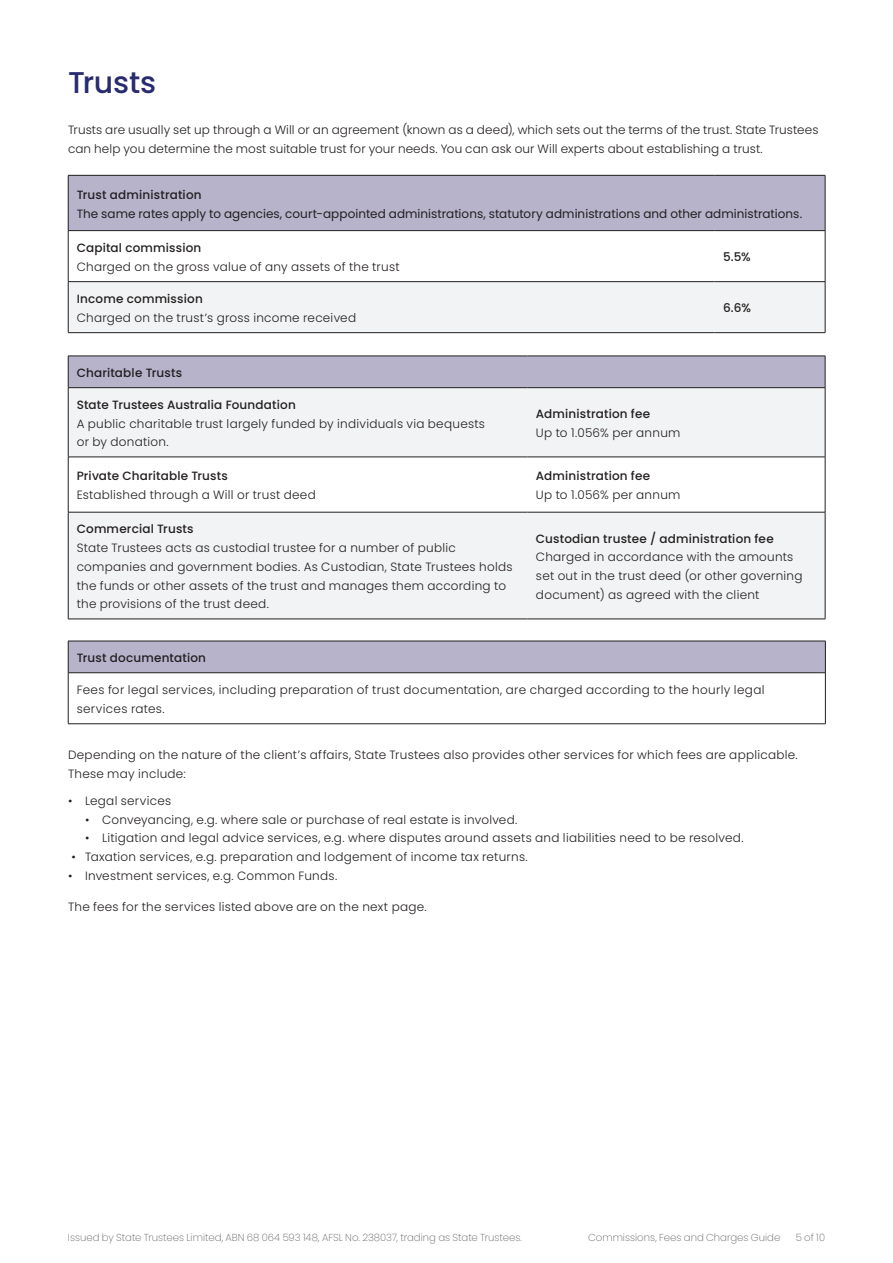
<style>
.page{position:relative;width:893px;height:1263px;background:#fff}
.page>*{position:absolute;margin:0;border:0;box-sizing:border-box;transform-origin:0 0}
.Headers{font:500 30px "Poppins";letter-spacing:-.005em;color:#282c6f}
.Body_Copy{font:300 12px/18.8px "Poppins";letter-spacing:.02em;color:#231f20}
.Body_Copy-2{font:12px/18.8px "Poppins";letter-spacing:.005em;color:#231f20}
.Body_Copy-3{font:500 12px "Poppins";letter-spacing:.015em;color:#231f20}
.t1{font:200 10.2px "Poppins";color:#636366}
.s1{font-weight:500}
</style>
<div class="page">
<div style="left:68px;top:175px;width:757px;height:56px;background:#b6b3cb"></div>
<svg style="left:69px;top:231px;width:756px;height:101px"></svg>
<hr style="left:68px;top:175px;width:647px;height:1px;background:#231f20">
<hr style="left:68px;top:175px;width:1px;height:55px;background:#231f20">
<hr style="left:715px;top:175px;width:110px;height:1px;background:#231f20">
<hr style="left:825px;top:175px;width:1px;height:55px;background:#231f20">
<hr style="left:68px;top:230px;width:647px;height:1px;background:#231f20">
<hr style="left:68px;top:231px;width:1px;height:50px;background:#231f20">
<hr style="left:715px;top:230px;width:110px;height:1px;background:#231f20">
<hr style="left:825px;top:231px;width:1px;height:50px;background:#231f20">
<hr style="left:68px;top:281px;width:647px;height:1px;background:#231f20">
<hr style="left:68px;top:282px;width:1px;height:50px;background:#231f20">
<hr style="left:715px;top:281px;width:110px;height:1px;background:#231f20">
<hr style="left:825px;top:282px;width:1px;height:50px;background:#231f20">
<hr style="left:68px;top:332px;width:647px;height:1px;background:#231f20">
<hr style="left:715px;top:332px;width:110px;height:1px;background:#231f20">
<div style="left:68px;top:641px;width:757px;height:32px;background:#b6b3cb"></div>
<hr style="left:68px;top:641px;width:753px;height:1px;background:#231f20">
<hr style="left:68px;top:641px;width:1px;height:32px;background:#231f20">
<hr style="left:825px;top:641px;width:1px;height:32px;background:#231f20">
<svg style="left:68px;top:672px;width:758px;height:52px"></svg>
<div style="left:68px;top:356px;width:757px;height:32px;background:#b6b3cb"></div>
<div style="left:69px;top:388px;width:756px;height:231px;background:#f2f3f4"></div>
<svg style="left:69px;top:458px;width:756px;height:54px"></svg>
<hr style="left:68px;top:356px;width:459px;height:1px;background:#231f20">
<hr style="left:68px;top:356px;width:1px;height:31px;background:#231f20">
<hr style="left:527px;top:356px;width:298px;height:1px;background:#231f20">
<hr style="left:825px;top:356px;width:1px;height:31px;background:#231f20">
<hr style="left:68px;top:387px;width:459px;height:1px;background:#231f20">
<hr style="left:68px;top:388px;width:1px;height:69px;background:#231f20">
<hr style="left:527px;top:387px;width:298px;height:1px;background:#231f20">
<hr style="left:825px;top:388px;width:1px;height:69px;background:#231f20">
<hr style="left:68px;top:457px;width:459px;height:1px;background:#231f20">
<hr style="left:68px;top:457px;width:1px;height:55px;background:#231f20">
<hr style="left:527px;top:457px;width:298px;height:1px;background:#231f20">
<hr style="left:825px;top:457px;width:1px;height:55px;background:#231f20">
<hr style="left:68px;top:512px;width:459px;height:1px;background:#231f20">
<hr style="left:68px;top:512px;width:1px;height:107px;background:#231f20">
<hr style="left:527px;top:512px;width:298px;height:1px;background:#231f20">
<hr style="left:825px;top:512px;width:1px;height:107px;background:#231f20">
<hr style="left:68px;top:619px;width:459px;height:1px;background:#231f20">
<hr style="left:527px;top:619px;width:298px;height:1px;background:#231f20">
<p class="Headers" style="left:68px;top:65px;width:90px">Trusts</p>
<p class="Body_Copy" style="left:68px;top:120px;width:752px">Trusts are usually set up through a Will or an agreement (known as a deed), which sets out the terms of the trust. State Trustees can help you determine the most suitable trust for your needs. You can ask our Will experts about establishing a trust.</p>
<p class="Body_Copy-2" style="left:77px;top:185px;width:727px"><span class="s1">Trust administration<br></span>The same rates apply to agencies, court-appointed administrations, statutory administrations and other administrations.</p>
<p class="Body_Copy" style="left:77px;top:238px;width:324px"><span class="s1">Capital commission<br></span>Charged on the gross value of any assets of the trust</p>
<p class="Body_Copy-3" style="left:723px;top:250px;width:29px">5.5%</p>
<p class="Body_Copy" style="left:77px;top:289px;width:281px"><span class="s1">Income commission<br></span>Charged on the trust’s gross income received</p>
<p class="Body_Copy-3" style="left:723px;top:301px;width:29px">6.6%</p>
<p class="Body_Copy-3" style="left:77px;top:366px;width:107px">Charitable Trusts</p>
<p class="Body_Copy" style="left:77px;top:395px;width:410px"><span class="s1">State Trustees Australia Foundation<br></span>A public charitable trust largely funded by individuals via bequests or by donation.</p>
<p class="Body_Copy" style="left:536px;top:405px;width:146px"><span class="s1">Administration fee<br></span>Up to 1.056% per annum</p>
<p class="Body_Copy" style="left:77px;top:467px;width:241px"><span class="s1">Private Charitable Trusts<br></span>Established through a Will or trust deed</p>
<p class="Body_Copy" style="left:536px;top:467px;width:146px"><span class="s1">Administration fee<br></span>Up to 1.056% per annum</p>
<p class="Body_Copy" style="left:77px;top:520px;width:437px"><span class="s1">Commercial Trusts<br></span>State Trustees acts as custodial trustee for a number of public companies and government bodies. As Custodian, State Trustees holds the funds or other assets of the trust and manages them according to the provisions of the trust deed.</p>
<p class="Body_Copy" style="left:536px;top:529px;width:268px"><span class="s1">Custodian trustee / administration fee </span>Charged in accordance with the amounts set out in the trust deed (or other governing document) as agreed with the client</p>
<p class="Body_Copy-3" style="left:77px;top:651px;width:131px">Trust documentation</p>
<p class="Body_Copy" style="left:77px;top:681px;width:689px">Fees for legal services, including preparation of trust documentation, are charged according to the hourly legal services rates.</p>
<p class="Body_Copy" style="left:68px;top:745px;width:731px">Depending on the nature of the client’s affairs, State Trustees also provides other services for which fees are applicable.<br>These may include:</p>
<p class="Body_Copy" style="left:68px;top:791px;width:105px">• Legal services</p>
<p class="Body_Copy" style="left:85px;top:810px;width:434px">• Conveyancing, e.g. where sale or purchase of real estate is involved.</p>
<p class="Body_Copy" style="left:85px;top:829px;width:660px">• Litigation and legal advice services, e.g. where disputes around assets and liabilities need to be resolved.</p>
<p class="Body_Copy" style="left:71px;top:847px;width:458px">• Taxation services, e.g. preparation and lodgement of income tax returns.</p>
<p class="Body_Copy" style="left:68px;top:866px;width:271px">• Investment services, e.g. Common Funds.</p>
<p class="Body_Copy" style="left:68px;top:898px;width:360px">The fees for the services listed above are on the next page.</p>
<p class="t1" style="left:68px;top:1231px;width:456px">Issued by State Trustees Limited, ABN 68 064 593 148, AFSL No. 238037, trading as State Trustees.</p>
<p class="t1" style="left:588px;top:1231px;width:194px">Commissions, Fees and Charges Guide</p>
<p class="t1" style="left:796px;top:1231px;width:31px">5 of 10</p>
</div>
